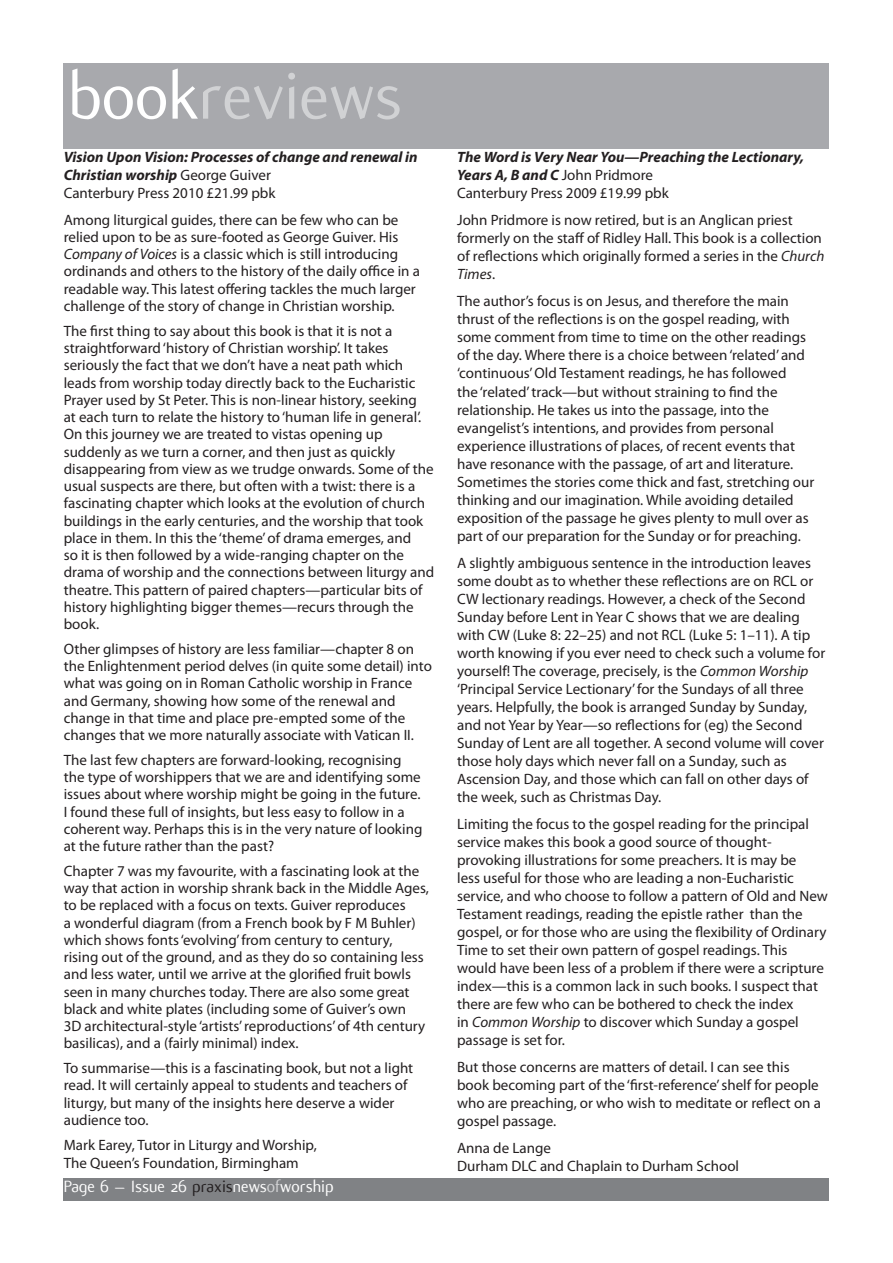
<style>
.page{position:relative;width:893px;height:1263px;background:#fff}
.page>*{position:absolute;margin:0;border:0;box-sizing:border-box;transform-origin:0 0}
.Header_text{font:72px "Flux";color:#d1d2d4}
.t1{font:18px "Flux";color:#fff}
.Column_body_tight{font:15px/17.2px "Myriad Pro";color:#231f20}
.Column_body_non-j{font:15px/18px "Myriad Pro";color:#231f20}
.Body_text{font:italic 700 15px/18px "Myriad Pro";color:#231f20}
.Body_text-2{font:15px/18px "Myriad Pro";color:#231f20}
.Column_body{font:15px "Myriad Pro";color:#231f20}
.s1{color:#fff}
.s2{font-weight:400;font-style:normal}
.s3{font-style:italic}
.s4{color:#231f20}
.s5{color:#d1d2d4}
</style>
<div class="page">
<div style="left:64px;top:1178px;width:765px;height:23px;background:#808285"></div>
<div style="left:64px;top:64px;width:765px;height:85px;background:#a8a9ad"></div>
<p class="Header_text" style="left:68px;top:57px;width:336px"><span class="s1">book</span>reviews</p>
<p class="Body_text" style="left:64px;top:148px;width:355px">Vision Upon Vision: Processes of change and renewal in<br>Christian worship <span class="s2">George Guiver</span></p>
<p class="Column_body" style="left:64px;top:184px;width:213px">Canterbury Press 2010 £21.99 pbk</p>
<p class="Column_body_tight" style="left:64px;top:211px;width:358px">Among liturgical guides, there can be few who can be relied upon to be as sure-footed as George Guiver. His <span class="s3">Company of Voices</span> is a classic which is still introducing ordinands and others to the history of the daily office in a readable way. This latest offering tackles the much larger challenge of the story of change in Christian worship.</p>
<p class="Column_body_tight" style="left:64px;top:322px;width:372px">The first thing to say about this book is that it is not a straightforward ‘history of Christian worship’. It takes seriously the fact that we don’t have a neat path which leads from worship today directly back to the Eucharistic Prayer used by St Peter. This is non-linear history, seeking<br>at each turn to relate the history to ‘human life in general’.<br>On this journey we are treated to vistas opening up suddenly as we turn a corner, and then just as quickly disappearing from view as we trudge onwards. Some of the usual suspects are there, but often with a twist: there is a fascinating chapter which looks at the evolution of church buildings in the early centuries, and the worship that took place in them. In this the ‘theme’ of drama emerges, and<br>so it is then followed by a wide-ranging chapter on the drama of worship and the connections between liturgy and theatre. This pattern of paired chapters—particular bits of history highlighting bigger themes—recurs through the book.</p>
<p class="Column_body_tight" style="left:64px;top:640px;width:370px">Other glimpses of history are less familiar—chapter 8 on the Enlightenment period delves (in quite some detail) into what was going on in Roman Catholic worship in France and Germany, showing how some of the renewal and change in that time and place pre-empted some of the changes that we more naturally associate with Vatican II.</p>
<p class="Column_body_tight" style="left:64px;top:751px;width:360px">The last few chapters are forward-looking, recognising the type of worshippers that we are and identifying some issues about where worship might be going in the future.<br>I found these full of insights, but less easy to follow in a coherent way. Perhaps this is in the very nature of looking at the future rather than the past?</p>
<p class="Column_body_tight" style="left:64px;top:862px;width:367px">Chapter 7 was my favourite, with a fascinating look at the way that action in worship shrank back in the Middle Ages, to be replaced with a focus on texts. Guiver reproduces<br>a wonderful diagram (from a French book by F M Buhler) which shows fonts ‘evolving’ from century to century, rising out of the ground, and as they do so containing less and less water, until we arrive at the glorified fruit bowls seen in many churches today. There are also some great black and white plates (including some of Guiver’s own<br>3D architectural-style ‘artists’ reproductions’ of 4th century basilicas), and a (fairly minimal) index.</p>
<p class="Column_body_tight" style="left:64px;top:1059px;width:351px">To summarise—this is a fascinating book, but not a light read. It will certainly appeal to students and teachers of liturgy, but many of the insights here deserve a wider audience too.</p>
<p class="Body_text-2" style="left:64px;top:1136px;width:255px">Mark Earey, Tutor in Liturgy and Worship,<br>The Queen’s Foundation, Birmingham</p>
<p class="t1" style="left:64px;top:1176px;width:271px">Page 6 – Issue 26 <span class="s4">praxis</span>news<span class="s5">of</span>worship</p>
<p class="Body_text" style="left:457px;top:148px;width:349px">The Word is Very Near You—Preaching the Lectionary,<br>Years A, B and C <span class="s2">John Pridmore</span></p>
<p class="Column_body" style="left:457px;top:184px;width:213px">Canterbury Press 2009 £19.99 pbk</p>
<p class="Column_body_non-j" style="left:457px;top:211px;width:369px">John Pridmore is now retired, but is an Anglican priest formerly on the staff of Ridley Hall. This book is a collection of reflections which originally formed a series in the <span class="s3">Church Times</span>.</p>
<p class="Column_body_non-j" style="left:457px;top:292px;width:359px">The author’s focus is on Jesus, and therefore the main thrust of the reflections is on the gospel reading, with some comment from time to time on the other readings of the day. Where there is a choice between ‘related’ and ‘continuous’ Old Testament readings, he has followed<br>the ‘related’ track—but without straining to find the relationship. He takes us into the passage, into the evangelist’s intentions, and provides from personal experience illustrations of places, of recent events that have resonance with the passage, of art and literature.<br>Sometimes the stories come thick and fast, stretching our thinking and our imagination. While avoiding detailed exposition of the passage he gives plenty to mull over as part of our preparation for the Sunday or for preaching.</p>
<p class="Column_body_non-j" style="left:457px;top:553px;width:370px">A slightly ambiguous sentence in the introduction leaves some doubt as to whether these reflections are on RCL or CW lectionary readings. However, a check of the Second Sunday before Lent in Year C shows that we are dealing with CW (Luke 8: 22–25) and not RCL (Luke 5: 1–11). A tip worth knowing if you ever need to check such a volume for yourself! The coverage, precisely, is the <span class="s3">Common Worship </span>‘Principal Service Lectionary’ for the Sundays of all three years. Helpfully, the book is arranged Sunday by Sunday, and not Year by Year—so reflections for (eg) the Second Sunday of Lent are all together. A second volume will cover those holy days which never fall on a Sunday, such as Ascension Day, and those which can fall on other days of the week, such as Christmas Day.</p>
<p class="Column_body_non-j" style="left:457px;top:814px;width:372px">Limiting the focus to the gospel reading for the principal service makes this book a good source of thought&shy;provoking illustrations for some preachers. It is may be<br>less useful for those who are leading a non-Eucharistic service, and who choose to follow a pattern of Old and New Testament readings, reading the epistle rather than the gospel, or for those who are using the flexibility of Ordinary Time to set their own pattern of gospel readings. This would have been less of a problem if there were a scripture index—this is a common lack in such books. I suspect that there are few who can be bothered to check the index<br>in <span class="s3">Common Worship</span> to discover which Sunday a gospel passage is set for.</p>
<p class="Column_body_non-j" style="left:457px;top:1057px;width:365px">But those concerns are matters of detail. I can see this book becoming part of the ‘first-reference’ shelf for people who are preaching, or who wish to meditate or reflect on a gospel passage.</p>
<p class="Body_text-2" style="left:457px;top:1138px;width:283px">Anna de Lange<br>Durham DLC and Chaplain to Durham School</p>
</div>
